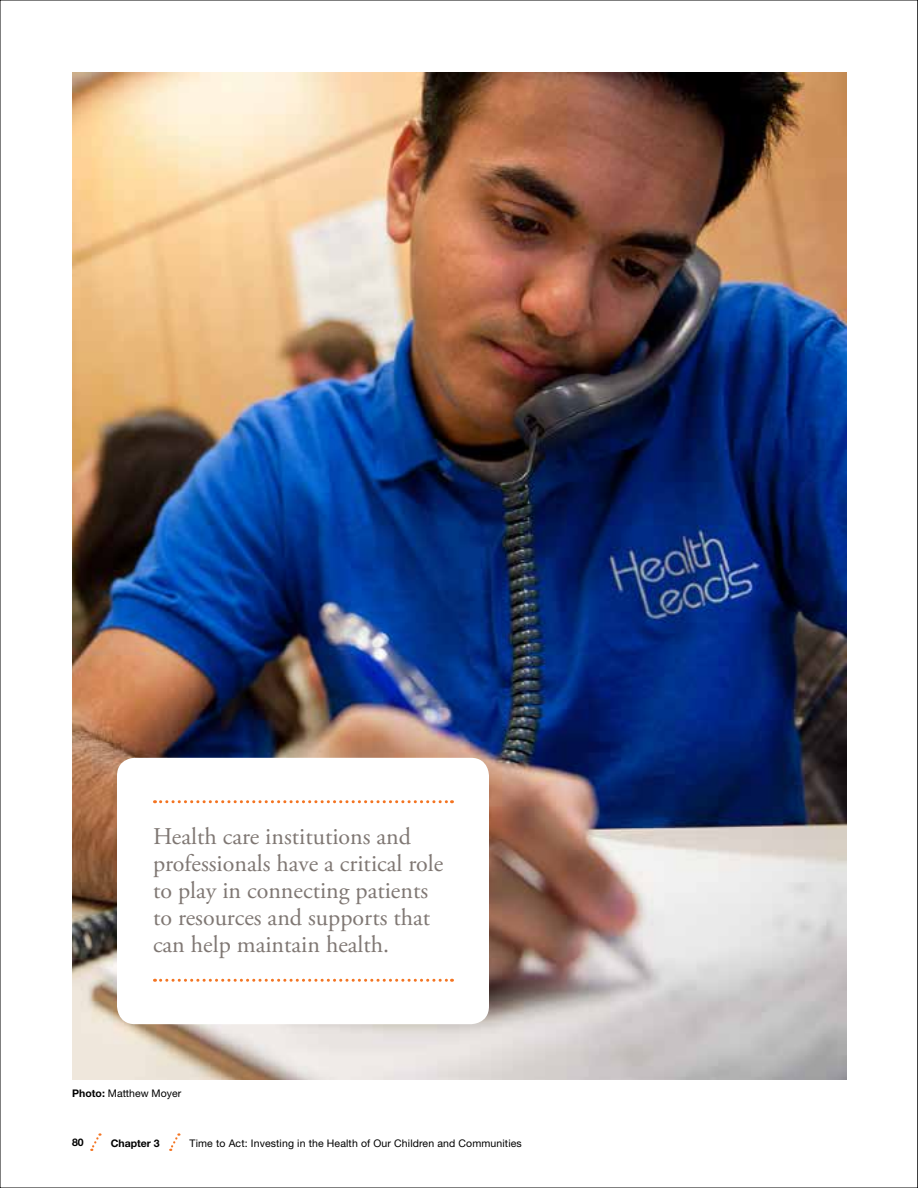
<style>
.page{position:relative;width:918px;height:1188px;background:#fff}
.page>*{position:absolute;margin:0;border:0;box-sizing:border-box;transform-origin:0 0}
.t1{font:24px/27px "Adobe Garamond Pro";color:#7f7773}
.t2{font:10.5px "Helvetica Neue LT Pro";letter-spacing:.01em;color:#000}
.t3{font:700 10.5px "Helvetica Neue LT Pro";color:#000}
.s1{font-weight:700}
</style>
<div class="page">
<svg style="left:90px;top:1133px;width:10px;height:18px"></svg>
<svg style="left:169px;top:1133px;width:10px;height:18px"></svg>
<svg style="left:917px;top:0;width:1px;height:1188px"></svg>
<img style="left:72px;top:72px;width:774px;height:1008px">
<div style="left:117px;top:758px;width:372px;height:266px;background:#fff;border-radius:18px"></div>
<svg style="left:161px;top:800px;width:292px;height:3px"></svg>
<svg style="left:161px;top:979px;width:292px;height:3px"></svg>
<p class="t1" style="left:153px;top:823px;width:292px">Health care institutions and professionals have a critical role to play in connecting patients to resources and supports that can help maintain health.</p>
<p class="t2" style="left:72px;top:1087px;width:110px"><span class="s1">Photo:</span> Matthew Moyer</p>
<p class="t3" style="left:72px;top:1136px;width:13px">80</p>
<p class="t3" style="left:111px;top:1137px;width:51px">Chapter 3</p>
<p class="t2" style="left:190px;top:1137px;width:334px">Time to Act: Investing in the Health of Our Children and Communities</p>
</div>
